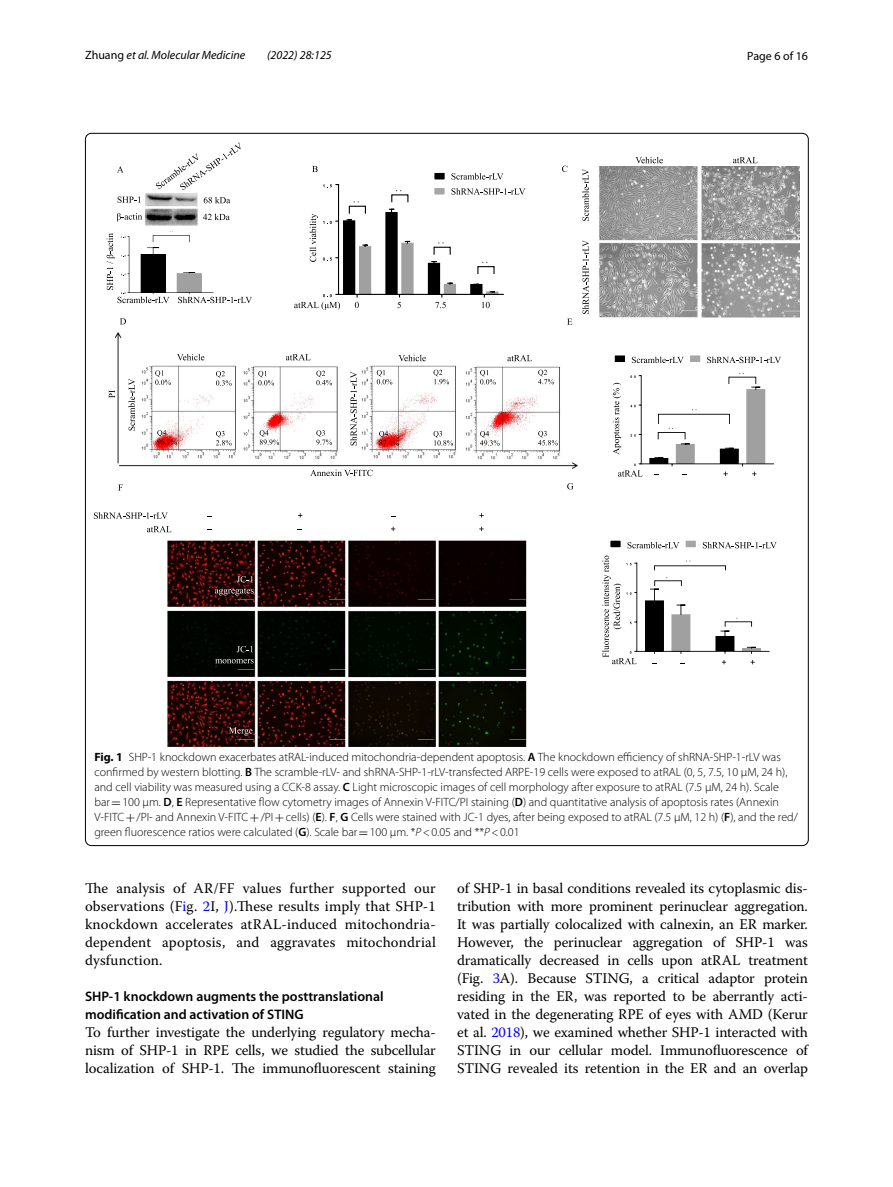
<style>
.page{position:relative;width:893px;height:1187px;background:#fff}
.page>*{position:absolute;margin:0;border:0;box-sizing:border-box;transform-origin:0 0}
.t1{font:14.7px/18px "Warnock Pro";letter-spacing:-.01em;color:#000;text-align:justify}
.t2{font:600 13.8px/18px "Myriad Pro";color:#000}
.t3{font:300 12px/15px "Myriad Pro";color:#000}
.t4{font:italic 12px "Myriad Pro";color:#000}
.t5{font:12px "Myriad Pro";color:#000}
.s1{font-style:normal}
.s2{font-weight:700}
.s3{font-weight:600}
.s4{font-family:"MTSY";font-weight:400}
.s5{font-style:italic}
.s6{color:#00f}
</style>
<div class="page">
<img style="left:116px;top:166px;width:684px;height:580px">
<svg style="left:582px;top:169px;width:7px;height:52px"></svg>
<svg style="left:582px;top:240px;width:7px;height:74px"></svg>
<svg style="left:635px;top:157px;width:28px;height:6px"></svg>
<svg style="left:733px;top:157px;width:25px;height:6px"></svg>
<svg style="left:117px;top:166px;width:6px;height:6px"></svg>
<svg style="left:562px;top:166px;width:6px;height:6px"></svg>
<svg style="left:567px;top:318px;width:5px;height:7px"></svg>
<svg style="left:613px;top:383px;width:8px;height:71px"></svg>
<div style="left:613px;top:354px;width:13px;height:9px;background:#000;border:2px solid #fff"></div>
<div style="left:688px;top:354px;width:14px;height:9px;background:#a6a6a6;border:2px solid #fff"></div>
<svg style="left:632px;top:356px;width:52px;height:7px"></svg>
<svg style="left:707px;top:356px;width:74px;height:7px"></svg>
<svg style="left:118px;top:196px;width:22px;height:7px"></svg>
<svg style="left:117px;top:213px;width:25px;height:8px"></svg>
<svg style="left:204px;top:197px;width:26px;height:6px"></svg>
<svg style="left:203px;top:214px;width:27px;height:6px"></svg>
<svg style="left:156px;top:142px;width:85px;height:48px"></svg>
<svg style="left:722px;top:660px;width:33px;height:4px"></svg>
<div style="left:609px;top:539px;width:13px;height:9px;background:#000;border:2px solid #fff"></div>
<div style="left:684px;top:539px;width:13px;height:9px;background:#a6a6a6;border:2px solid #fff"></div>
<svg style="left:627px;top:542px;width:52px;height:6px"></svg>
<svg style="left:703px;top:542px;width:74px;height:6px"></svg>
<svg style="left:567px;top:483px;width:6px;height:6px"></svg>
<div style="left:433px;top:171px;width:13px;height:10px;background:#000;border:2px solid #fff"></div>
<div style="left:433px;top:186px;width:13px;height:10px;background:#a6a6a6;border:2px solid #fff"></div>
<svg style="left:451px;top:173px;width:52px;height:7px"></svg>
<svg style="left:451px;top:188px;width:74px;height:7px"></svg>
<svg style="left:312px;top:166px;width:6px;height:6px"></svg>
<svg style="left:120px;top:318px;width:6px;height:6px"></svg>
<svg style="left:118px;top:484px;width:5px;height:6px"></svg>
<svg style="left:237px;top:576px;width:16px;height:6px"></svg>
<svg style="left:215px;top:588px;width:39px;height:7px"></svg>
<svg style="left:229px;top:727px;width:24px;height:8px"></svg>
<svg style="left:237px;top:646px;width:16px;height:6px"></svg>
<svg style="left:215px;top:659px;width:39px;height:4px"></svg>
<svg style="left:147px;top:526px;width:25px;height:6px"></svg>
<svg style="left:94px;top:512px;width:74px;height:7px"></svg>
<svg style="left:298px;top:513px;width:4px;height:4px"></svg>
<svg style="left:479px;top:513px;width:5px;height:4px"></svg>
<svg style="left:391px;top:526px;width:93px;height:5px"></svg>
<svg style="left:286px;top:354px;width:25px;height:6px"></svg>
<svg style="left:177px;top:354px;width:27px;height:6px"></svg>
<svg style="left:128px;top:378px;width:7px;height:52px"></svg>
<svg style="left:350px;top:371px;width:7px;height:74px"></svg>
<svg style="left:155px;top:370px;width:16px;height:15px"></svg>
<svg style="left:157px;top:430px;width:20px;height:14px"></svg>
<svg style="left:216px;top:431px;width:16px;height:14px"></svg>
<svg style="left:216px;top:371px;width:16px;height:15px"></svg>
<svg style="left:379px;top:431px;width:20px;height:14px"></svg>
<svg style="left:433px;top:431px;width:20px;height:14px"></svg>
<svg style="left:377px;top:370px;width:15px;height:14px"></svg>
<svg style="left:433px;top:369px;width:16px;height:15px"></svg>
<svg style="left:258px;top:371px;width:16px;height:14px"></svg>
<svg style="left:316px;top:370px;width:16px;height:15px"></svg>
<svg style="left:260px;top:430px;width:19px;height:15px"></svg>
<svg style="left:316px;top:430px;width:16px;height:15px"></svg>
<svg style="left:480px;top:370px;width:16px;height:14px"></svg>
<svg style="left:538px;top:369px;width:16px;height:15px"></svg>
<svg style="left:480px;top:431px;width:20px;height:14px"></svg>
<svg style="left:538px;top:431px;width:20px;height:14px"></svg>
<svg style="left:310px;top:469px;width:63px;height:7px"></svg>
<svg style="left:109px;top:390px;width:6px;height:8px"></svg>
<svg style="left:507px;top:355px;width:25px;height:6px"></svg>
<svg style="left:398px;top:355px;width:28px;height:6px"></svg>
<hr style="left:338px;top:294px;width:166px;height:1px;background:#000">
<svg style="left:385px;top:209px;width:29px;height:99px"></svg>
<svg style="left:428px;top:261px;width:28px;height:47px"></svg>
<svg style="left:470px;top:284px;width:28px;height:24px"></svg>
<hr style="left:338px;top:184px;width:1px;height:111px;background:#000">
<svg style="left:323px;top:184px;width:15px;height:4px"></svg>
<svg style="left:294px;top:201px;width:77px;height:109px"></svg>
<svg style="left:391px;top:190px;width:17px;height:12px"></svg>
<svg style="left:433px;top:242px;width:18px;height:13px"></svg>
<svg style="left:477px;top:262px;width:18px;height:12px"></svg>
<hr style="left:641px;top:463px;width:133px;height:1px;background:#000">
<hr style="left:641px;top:375px;width:1px;height:89px;background:#000">
<svg style="left:618px;top:463px;width:25px;height:13px"></svg>
<svg style="left:630px;top:434px;width:11px;height:2px"></svg>
<svg style="left:630px;top:404px;width:11px;height:3px"></svg>
<svg style="left:630px;top:375px;width:11px;height:3px"></svg>
<svg style="left:649px;top:373px;width:116px;height:103px"></svg>
<hr style="left:636px;top:651px;width:134px;height:1px;background:#000">
<svg style="left:602px;top:555px;width:35px;height:109px"></svg>
<svg style="left:645px;top:577px;width:45px;height:76px"></svg>
<svg style="left:715px;top:617px;width:46px;height:36px"></svg>
<svg style="left:654px;top:560px;width:72px;height:10px"></svg>
<svg style="left:107px;top:231px;width:145px;height:72px"></svg>
<p class="t4" style="left:85px;top:48px;width:162px"><span class="s1">Zhuang</span> et al. Molecular Medicine</p>
<p class="t4" style="left:267px;top:48px;width:66px">(2022) 28:125</p>
<p class="t5" style="left:747px;top:48px;width:62px">Page 6 of 16</p>
<p class="t3" style="left:94px;top:749px;width:705px"><span class="s2">Fig. 1</span> SHP-1 knockdown exacerbates atRAL-induced mitochondria-dependent apoptosis. <span class="s3">A</span> The knockdown efficiency of shRNA-SHP-1-rLV was confirmed by western blotting. <span class="s3">B</span> The scramble-rLV- and shRNA-SHP-1-rLV-transfected ARPE-19 cells were exposed to atRAL (0, 5, 7.5, 10 μM, 24 h), and cell viability was measured using a CCK-8 assay. <span class="s3">C</span> Light microscopic images of cell morphology after exposure to atRAL (7.5 μM, 24 h). Scale bar<span class="s4">=</span>100 μm. <span class="s3">D</span>, <span class="s3">E</span> Representative flow cytometry images of Annexin V-FITC/PI staining (<span class="s3">D</span>) and quantitative analysis of apoptosis rates (Annexin V-FITC<span class="s4">+</span>/PI- and Annexin V-FITC<span class="s4">+</span>/PI<span class="s4">+</span>cells) (<span class="s3">E</span>). <span class="s3">F</span>, <span class="s3">G</span> Cells were stained with JC-1 dyes, after being exposed to atRAL (7.5 μM, 12 h) (<span class="s3">F</span>), and the red/ green fluorescence ratios were calculated (<span class="s3">G</span>). Scale bar<span class="s4">=</span>100 μm. *<span class="s5">P</span>&lt;0.05 and **<span class="s5">P</span>&lt;0.01</p>
<p class="t1" style="left:85px;top:879px;width:352px">The analysis of AR/FF values further supported our observations (F<span class="s6">i</span>g. <span class="s6">2</span>I, <span class="s6">J</span>).These results imply that SHP-1 knockdown accelerates atRAL-induced mitochondria&shy;dependent apoptosis, and aggravates mitochondrial dysfunction.</p>
<p class="t2" style="left:85px;top:987px;width:300px">SHP‑1 knockdown augments the posttranslational modification and activation of STING</p>
<p class="t1" style="left:85px;top:1023px;width:352px">To further investigate the underlying regulatory mecha&shy;nism of SHP-1 in RPE cells, we studied the subcellular localization of SHP-1. The immunofluorescent staining</p>
<p class="t1" style="left:457px;top:879px;width:352px">of SHP-1 in basal conditions revealed its cytoplasmic dis&shy;tribution with more prominent perinuclear aggregation.<br>It was partially colocalized with calnexin, an ER marker.<br>However, the perinuclear aggregation of SHP-1 was dramatically decreased in cells upon atRAL treatment (Fig. <span class="s6">3</span>A). Because STING, a critical adaptor protein residing in the ER, was reported to be aberrantly acti&shy;vated in the degenerating RPE of eyes with AMD (Kerur et al. <span class="s6">2018</span>), we examined whether SHP-1 interacted with STING in our cellular model. Immunofluorescence of STING revealed its retention in the ER and an overlap</p>
</div>
